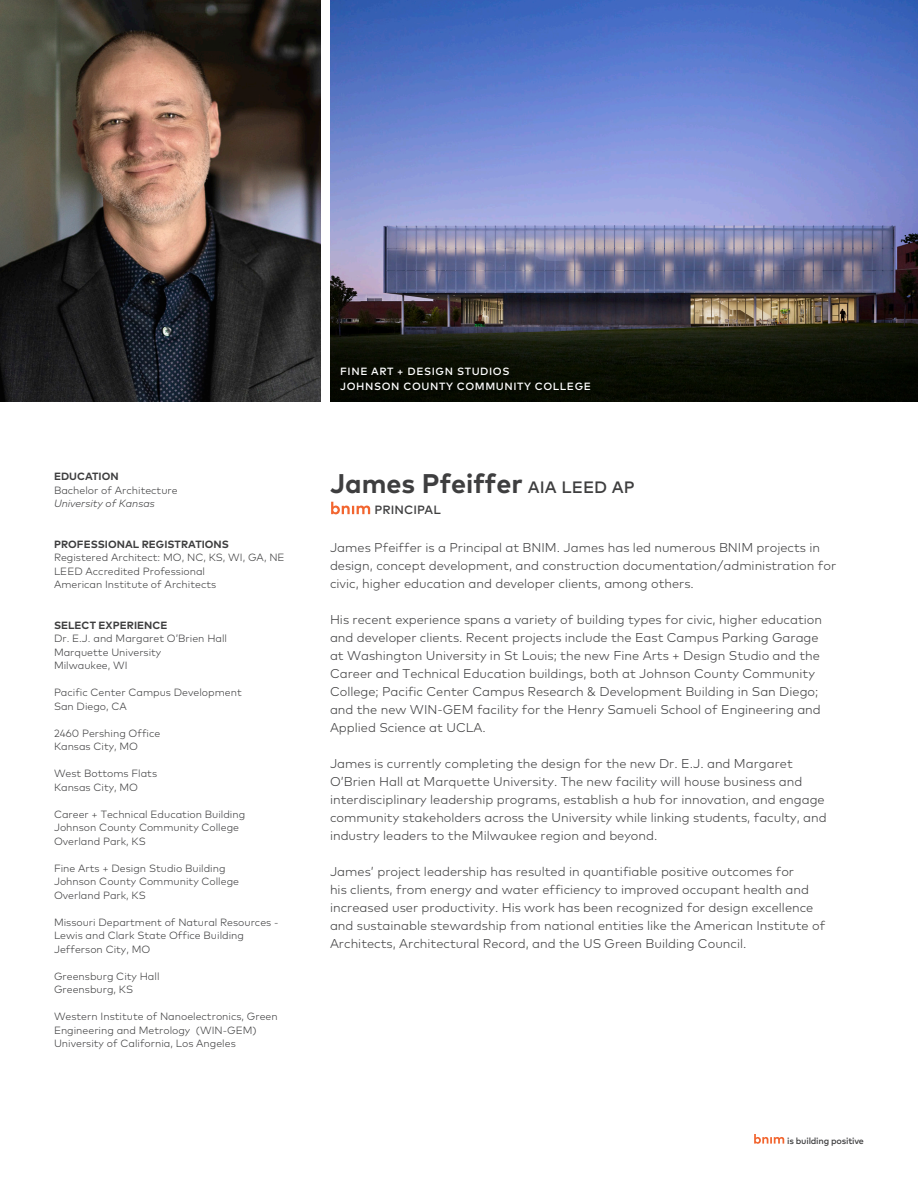
<style>
.page{position:relative;width:918px;height:1188px;background:#fff}
.page>*{position:absolute;margin:0;border:0;box-sizing:border-box;transform-origin:0 0}
.t1{font:700 27px "Mark OT";color:#3e3e3f}
.t2{font:300 12.75px/18px "Mark OT";color:#3e3e3f}
.t3{font:500 12px "Mark OT";letter-spacing:.005em;color:#3e3e3f}
.Details_-_Bullets{font:300 10.5px/13.5px "Mark OT";color:#3e3e3f}
.t4{font:500 10.5px "Mark OT";letter-spacing:.055em;color:#fff}
.t5{font:700 10.5px "Mark OT";letter-spacing:.005em;color:#3e3e3f}
.t6{font:italic 300 10.5px "Mark OT";color:#3e3e3f}
.t7{font:500 9px "Mark OT";letter-spacing:-.025em;color:#3e3e3f}
.s1{font-weight:500;font-size:16.5px}
</style>
<div class="page">
<svg style="left:754px;top:1134px;width:30px;height:10px"></svg>
<svg style="left:331px;top:502px;width:39px;height:12px"></svg>
<img style="left:330px;top:0;width:588px;height:280px">
<svg style="left:330px;top:280px;width:588px;height:122px;background:#262622"></svg>
<img style="left:0;top:0;width:321px;height:402px">
<p class="t5" style="left:54px;top:470px;width:66px">EDUCATION</p>
<p class="Details_-_Bullets" style="left:54px;top:483px;width:125px">Bachelor of Architecture</p>
<p class="t6" style="left:54px;top:497px;width:102px">University of Kansas</p>
<p class="t5" style="left:54px;top:537px;width:177px">PROFESSIONAL REGISTRATIONS</p>
<p class="Details_-_Bullets" style="left:54px;top:551px;width:232px">Registered Architect: MO, NC, KS, WI, GA, NE</p>
<p class="Details_-_Bullets" style="left:54px;top:564px;width:153px">LEED Accredited Professional</p>
<p class="Details_-_Bullets" style="left:54px;top:578px;width:164px">American Institute of Architects</p>
<p class="t5" style="left:54px;top:618px;width:115px">SELECT EXPERIENCE</p>
<p class="Details_-_Bullets" style="left:54px;top:632px;width:175px">Dr. E.J. and Margaret O’Brien Hall</p>
<p class="Details_-_Bullets" style="left:54px;top:645px;width:109px">Marquette University</p>
<p class="Details_-_Bullets" style="left:54px;top:659px;width:75px">Milwaukee, WI</p>
<p class="Details_-_Bullets" style="left:54px;top:686px;width:189px">Pacific Center Campus Development</p>
<p class="Details_-_Bullets" style="left:54px;top:699px;width:74px">San Diego, CA</p>
<p class="Details_-_Bullets" style="left:54px;top:726px;width:108px">2460 Pershing Office</p>
<p class="Details_-_Bullets" style="left:54px;top:740px;width:86px">Kansas City, MO</p>
<p class="Details_-_Bullets" style="left:54px;top:767px;width:105px">West Bottoms Flats</p>
<p class="Details_-_Bullets" style="left:54px;top:780px;width:86px">Kansas City, MO</p>
<p class="Details_-_Bullets" style="left:54px;top:807px;width:193px">Career + Technical Education Building</p>
<p class="Details_-_Bullets" style="left:54px;top:821px;width:187px">Johnson County Community College</p>
<p class="Details_-_Bullets" style="left:54px;top:834px;width:93px">Overland Park, KS</p>
<p class="Details_-_Bullets" style="left:54px;top:861px;width:173px">Fine Arts + Design Studio Building</p>
<p class="Details_-_Bullets" style="left:54px;top:875px;width:187px">Johnson County Community College</p>
<p class="Details_-_Bullets" style="left:54px;top:888px;width:93px">Overland Park, KS</p>
<p class="Details_-_Bullets" style="left:54px;top:915px;width:226px">Missouri Department of Natural Resources -</p>
<p class="Details_-_Bullets" style="left:54px;top:929px;width:192px">Lewis and Clark State Office Building</p>
<p class="Details_-_Bullets" style="left:54px;top:942px;width:98px">Jefferson City, MO</p>
<p class="Details_-_Bullets" style="left:54px;top:969px;width:107px">Greensburg City Hall</p>
<p class="Details_-_Bullets" style="left:54px;top:983px;width:81px">Greensburg, KS</p>
<p class="Details_-_Bullets" style="left:54px;top:1010px;width:225px">Western Institute of Nanoelectronics, Green<br>Engineering and Metrology (WIN-GEM)</p>
<p class="Details_-_Bullets" style="left:54px;top:1037px;width:183px">University of California, Los Angeles</p>
<p class="t4" style="left:340px;top:365px;width:171px">FINE ART + DESIGN STUDIOS</p>
<p class="t4" style="left:340px;top:379px;width:252px">JOHNSON COUNTY COMMUNITY COLLEGE</p>
<p class="t1" style="left:330px;top:466px;width:306px">James Pfeiffer <span class="s1">AIA LEED AP</span></p>
<p class="t3" style="left:375px;top:502px;width:68px">PRINCIPAL</p>
<p class="t2" style="left:330px;top:539px;width:508px">James Pfeiffer is a Principal at BNIM. James has led numerous BNIM projects in design, concept development, and construction documentation/administration for civic, higher education and developer clients, among others.</p>
<p class="t2" style="left:330px;top:611px;width:494px">His recent experience spans a variety of building types for civic, higher education and developer clients. Recent projects include the East Campus Parking Garage at Washington University in St Louis; the new Fine Arts + Design Studio and the Career and Technical Education buildings, both at Johnson County Community College; Pacific Center Campus Research &amp; Development Building in San Diego; and the new WIN-GEM facility for the Henry Samueli School of Engineering and Applied Science at UCLA.</p>
<p class="t2" style="left:330px;top:755px;width:498px">James is currently completing the design for the new Dr. E.J. and Margaret O’Brien Hall at Marquette University. The new facility will house business and interdisciplinary leadership programs, establish a hub for innovation, and engage community stakeholders across the University while linking students, faculty, and industry leaders to the Milwaukee region and beyond.</p>
<p class="t2" style="left:330px;top:863px;width:497px">James’ project leadership has resulted in quantifiable positive outcomes for<br>his clients, from energy and water efficiency to improved occupant health and increased user productivity. His work has been recognized for design excellence and sustainable stewardship from national entities like the American Institute of Architects, Architectural Record, and the US Green Building Council.</p>
<p class="t7" style="left:787px;top:1135px;width:78px">is building positive</p>
</div>
